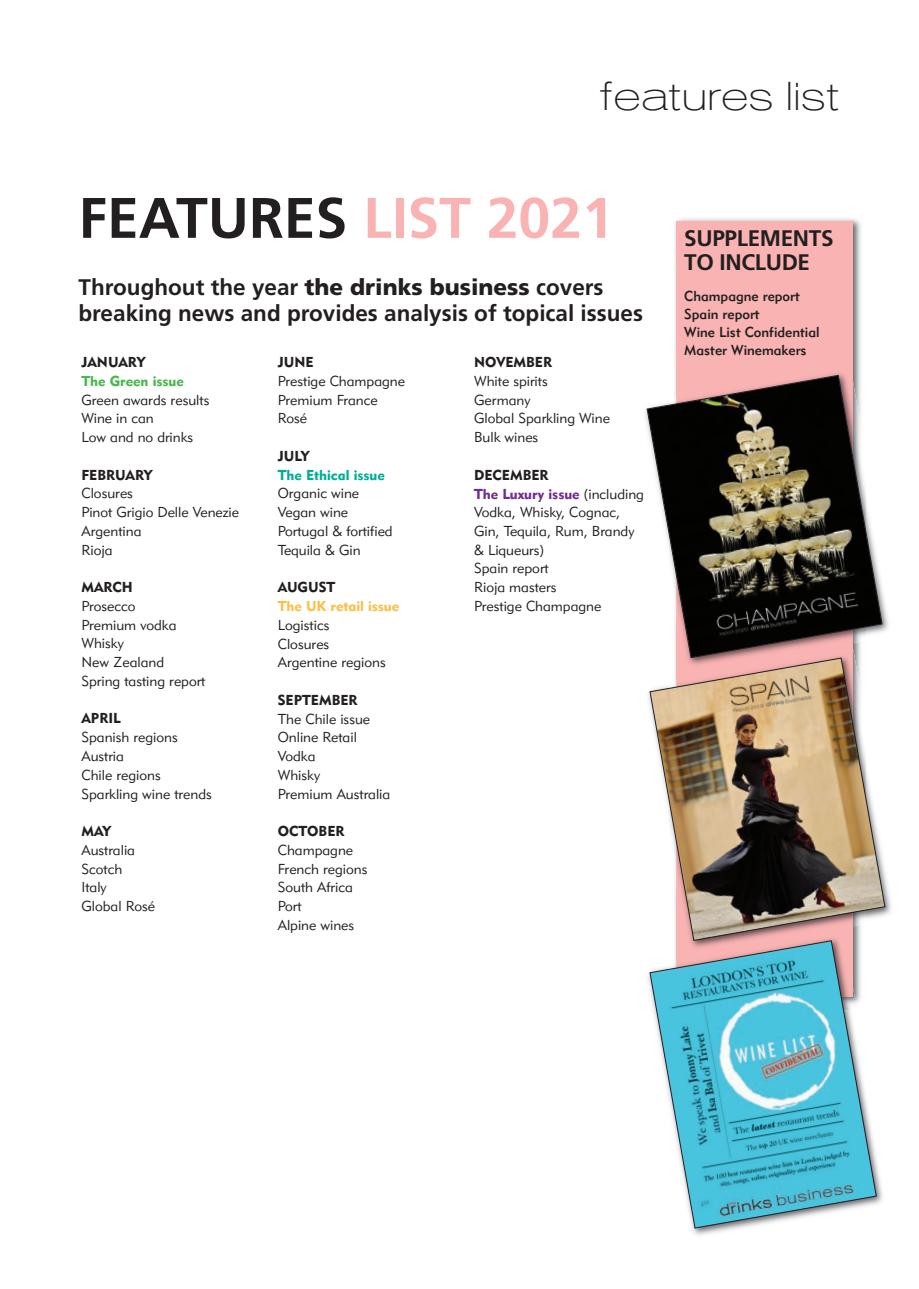
<style>
.page{position:relative;width:919px;height:1289px;background:#fff}
.page>*{position:absolute;margin:0;border:0;box-sizing:border-box;transform-origin:0 0}
.t1{font:700 57px "Frutiger";color:#231f20}
.t2{font:200 expanded 39px "AT Gothic";letter-spacing:.01em;color:#231f20}
.t3{font:700 22.5px/23.7px "Frutiger";color:#231f20}
.t4{font:14.25px/18.8px "Geometric 415 BT Lite A";color:#231f20}
.t5{font:14.25px "Geometric 415 BT Black A";color:#231f20}
.t6{font:14.25px "Geometric 415 BT Medium A";color:#231f20}
.t7{font:14.25px "Geometric 415 BT Black A";color:#fdbe49}
.t8{font:14.25px "Geometric 415 BT Black A";color:#00ae95}
.t9{font:14.25px "Geometric 415 BT Black A";color:#48b74d}
.s1{color:#f8b3b2}
.s2{font-weight:900}
.s3{font-family:"Geometric 415 BT Black A";color:#722b91}
</style>
<div class="page">
<img style="left:674px;top:218px;width:187px;height:157px">
<div style="left:676px;top:221px;width:176px;height:775px;background:#f8b3b2"></div>
<img style="left:882px;top:589px;width:7px;height:43px">
<svg style="left:646px;top:375px;width:236px;height:282px"></svg>
<img style="left:885px;top:873px;width:6px;height:42px">
<img style="left:852px;top:649px;width:13px;height:8px">
<img style="left:676px;top:649px;width:176px;height:8px">
<img style="left:649px;top:657px;width:236px;height:283px">
<img style="left:648px;top:974px;width:235px;height:261px">
<img style="left:676px;top:931px;width:176px;height:9px">
<svg style="left:649px;top:940px;width:227px;height:288px"></svg>
<p class="t2" style="left:599px;top:80px;width:242px">features list</p>
<p class="t1" style="left:78px;top:195px;width:536px">FEATURES <span class="s1">LIST 2021</span></p>
<p class="t3" style="left:78px;top:276px;width:566px;line-height:25.5px">Throughout the year <span class="s2">the drinks business</span> covers breaking news and provides analysis of topical issues</p>
<p class="t5" style="left:81px;top:357px;width:66px">JANUARY</p>
<p class="t9" style="left:81px;top:375px;width:104px">The Green issue</p>
<p class="t4" style="left:81px;top:391px;width:129px">Green awards results</p>
<p class="t4" style="left:81px;top:410px;width:74px">Wine in can</p>
<p class="t4" style="left:81px;top:429px;width:113px">Low and no drinks</p>
<p class="t5" style="left:81px;top:469px;width:73px">FEBRUARY</p>
<p class="t4" style="left:81px;top:485px;width:53px">Closures</p>
<p class="t4" style="left:81px;top:504px;width:159px">Pinot Grigio Delle Venezie</p>
<p class="t4" style="left:81px;top:523px;width:61px">Argentina</p>
<p class="t4" style="left:81px;top:541px;width:33px">Rioja</p>
<p class="t5" style="left:81px;top:582px;width:53px">MARCH</p>
<p class="t4" style="left:81px;top:598px;width:56px">Prosecco</p>
<p class="t4" style="left:81px;top:616px;width:97px">Premium vodka</p>
<p class="t4" style="left:81px;top:635px;width:44px">Whisky</p>
<p class="t4" style="left:81px;top:654px;width:84px">New Zealand</p>
<p class="t4" style="left:81px;top:673px;width:125px">Spring tasting report</p>
<p class="t5" style="left:81px;top:713px;width:41px">APRIL</p>
<p class="t4" style="left:81px;top:729px;width:98px">Spanish regions</p>
<p class="t4" style="left:81px;top:748px;width:44px">Austria</p>
<p class="t4" style="left:81px;top:766px;width:81px">Chile regions</p>
<p class="t4" style="left:81px;top:785px;width:132px">Sparkling wine trends</p>
<p class="t5" style="left:81px;top:825px;width:31px">MAY</p>
<p class="t4" style="left:81px;top:841px;width:55px">Australia</p>
<p class="t4" style="left:81px;top:860px;width:42px">Scotch</p>
<p class="t4" style="left:81px;top:879px;width:27px">Italy</p>
<p class="t4" style="left:81px;top:898px;width:75px">Global Rosé</p>
<p class="t5" style="left:278px;top:357px;width:37px">JUNE</p>
<p class="t4" style="left:278px;top:373px;width:129px">Prestige Champagne</p>
<p class="t4" style="left:278px;top:391px;width:101px">Premium France</p>
<p class="t4" style="left:278px;top:410px;width:31px">Rosé</p>
<p class="t5" style="left:278px;top:450px;width:33px">JULY</p>
<p class="t8" style="left:278px;top:469px;width:108px">The Ethical issue</p>
<p class="t4" style="left:278px;top:485px;width:83px">Organic wine</p>
<p class="t4" style="left:278px;top:504px;width:72px">Vegan wine</p>
<p class="t4" style="left:278px;top:523px;width:116px">Portugal &amp; fortified</p>
<p class="t4" style="left:278px;top:541px;width:84px">Tequila &amp; Gin</p>
<p class="t5" style="left:278px;top:582px;width:59px">AUGUST</p>
<p class="t7" style="left:278px;top:600px;width:123px">The UK retail issue</p>
<p class="t4" style="left:278px;top:616px;width:53px">Logistics</p>
<p class="t4" style="left:278px;top:635px;width:53px">Closures</p>
<p class="t4" style="left:278px;top:654px;width:109px">Argentine regions</p>
<p class="t5" style="left:278px;top:694px;width:81px">SEPTEMBER</p>
<p class="t4" style="left:278px;top:710px;width:94px">The Chile issue</p>
<p class="t4" style="left:278px;top:729px;width:81px">Online Retail</p>
<p class="t4" style="left:278px;top:748px;width:39px">Vodka</p>
<p class="t4" style="left:278px;top:766px;width:44px">Whisky</p>
<p class="t4" style="left:278px;top:785px;width:114px">Premium Australia</p>
<p class="t5" style="left:278px;top:825px;width:68px">OCTOBER</p>
<p class="t4" style="left:278px;top:841px;width:77px">Champagne</p>
<p class="t4" style="left:278px;top:860px;width:91px">French regions</p>
<p class="t4" style="left:278px;top:879px;width:77px">South Africa</p>
<p class="t4" style="left:278px;top:898px;width:25px">Port</p>
<p class="t4" style="left:278px;top:916px;width:78px">Alpine wines</p>
<p class="t5" style="left:474px;top:357px;width:80px">NOVEMBER</p>
<p class="t4" style="left:474px;top:373px;width:75px">White spirits</p>
<p class="t4" style="left:474px;top:391px;width:58px">Germany</p>
<p class="t4" style="left:474px;top:410px;width:137px">Global Sparkling Wine</p>
<p class="t4" style="left:474px;top:429px;width:66px">Bulk wines</p>
<p class="t5" style="left:474px;top:469px;width:76px">DECEMBER</p>
<p class="t4" style="left:474px;top:485px;width:171px"><span class="s3">The Luxury issue</span> (including<br>Vodka, Whisky, Cognac,<br>Gin, Tequila, Rum, Brandy &amp; Liqueurs)</p>
<p class="t4" style="left:474px;top:560px;width:76px">Spain report</p>
<p class="t4" style="left:474px;top:579px;width:84px">Rioja masters</p>
<p class="t4" style="left:474px;top:598px;width:129px">Prestige Champagne</p>
<p class="t3" style="left:684px;top:228px;width:151px">SUPPLEMENTS<br>TO INCLUDE</p>
<p class="t6" style="left:684px;top:290px;width:117px">Champagne report</p>
<p class="t6" style="left:684px;top:308px;width:77px">Spain report</p>
<p class="t6" style="left:684px;top:326px;width:137px">Wine List Confidential</p>
<p class="t6" style="left:684px;top:344px;width:124px">Master Winemakers</p>
</div>
